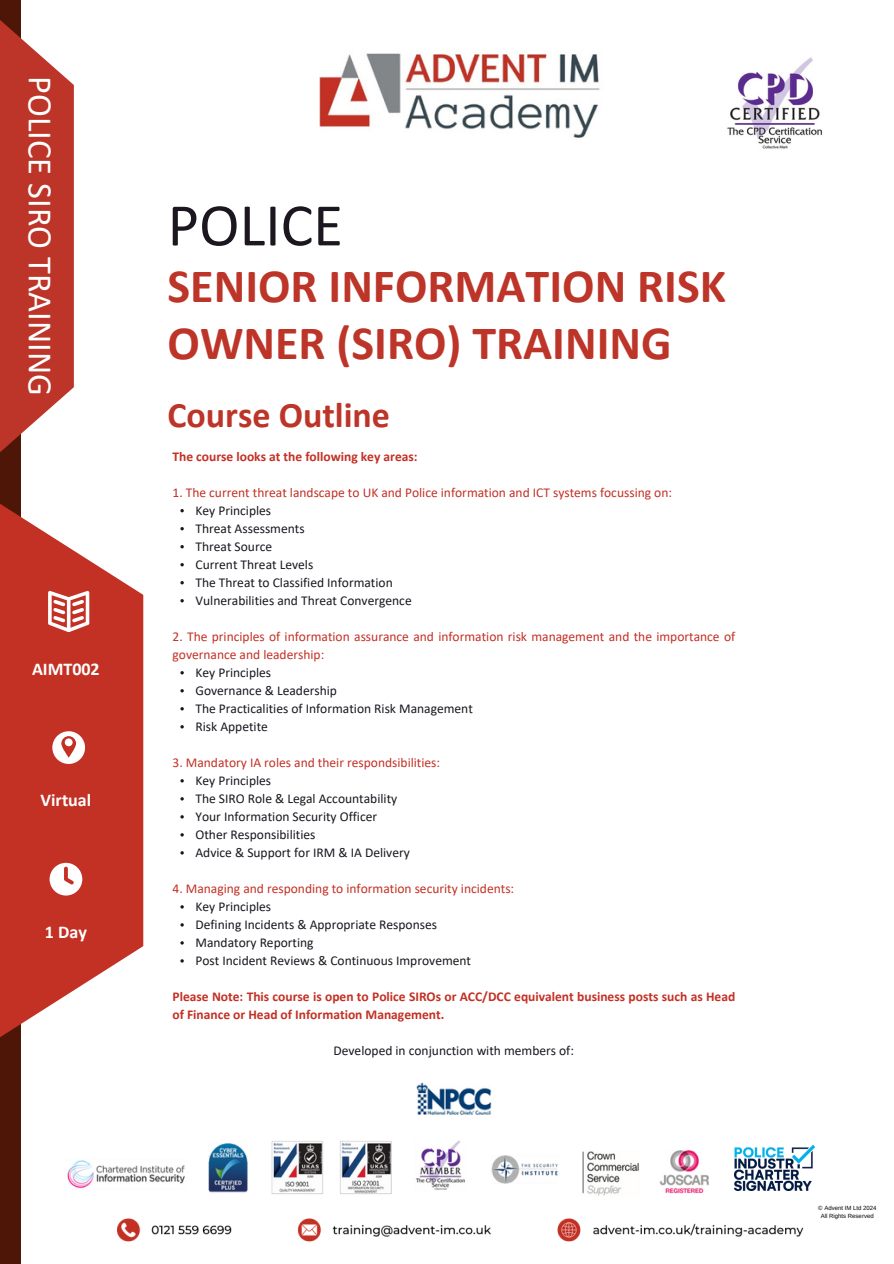
<style>
.page{position:relative;width:894px;height:1264px;background:#fff}
.page>*{position:absolute;margin:0;border:0;box-sizing:border-box;transform-origin:0 0}
.t1{font:61.05px "Calibri";color:#1b161f}
.t2{font:700 48px/57.3px "Calibri";color:#bd3428}
.t3{font:700 36px "Calibri";color:#bd3428}
.t4{font:34.5px "Calibri";color:#fff}
.t5{font:700 18px "Calibri";color:#fff}
.t6{font:13.5px "Calibri";color:#1b161f}
.t7{font:13.5px/18px "Calibri";color:#c33024}
.t8{font:700 13.5px/18px "Calibri";color:#c33024}
.t9{font:6px "Arimo";color:#000}
</style>
<div class="page">
<div style="left:0;top:0;width:21px;height:1263px;background:#4d1607"></div>
<svg style="left:0;top:20px;width:74px;height:309px;background:#c2473c"></svg>
<svg style="left:0;top:329px;width:143px;height:708px;fill:#c33024"></svg>
<svg style="left:180px;top:509px;width:4px;height:3px"></svg>
<svg style="left:180px;top:527px;width:4px;height:3px"></svg>
<svg style="left:180px;top:545px;width:4px;height:3px"></svg>
<svg style="left:180px;top:563px;width:4px;height:3px"></svg>
<svg style="left:180px;top:581px;width:4px;height:3px"></svg>
<svg style="left:180px;top:599px;width:4px;height:3px"></svg>
<svg style="left:180px;top:671px;width:4px;height:3px"></svg>
<svg style="left:180px;top:689px;width:4px;height:3px"></svg>
<svg style="left:180px;top:707px;width:4px;height:3px"></svg>
<svg style="left:180px;top:725px;width:4px;height:3px"></svg>
<svg style="left:180px;top:779px;width:4px;height:3px"></svg>
<svg style="left:180px;top:797px;width:4px;height:3px"></svg>
<svg style="left:180px;top:815px;width:4px;height:3px"></svg>
<svg style="left:180px;top:833px;width:4px;height:3px"></svg>
<svg style="left:180px;top:851px;width:4px;height:3px"></svg>
<svg style="left:180px;top:905px;width:4px;height:3px"></svg>
<svg style="left:180px;top:923px;width:4px;height:3px"></svg>
<svg style="left:180px;top:941px;width:4px;height:3px"></svg>
<svg style="left:180px;top:959px;width:4px;height:3px"></svg>
<img style="left:118px;top:1175px;width:686px;height:67px">
<svg style="left:48px;top:591px;width:41px;height:41px"></svg>
<svg style="left:52px;top:731px;width:33px;height:32px"></svg>
<svg style="left:50px;top:862px;width:32px;height:33px"></svg>
<img style="left:416px;top:1082px;width:75px;height:32px">
<img style="left:319px;top:53px;width:281px;height:85px">
<img style="left:727px;top:57px;width:96px;height:92px">
<img style="left:67px;top:1140px;width:641px;height:57px">
<img style="left:734px;top:1145px;width:80px;height:45px">
<p class="t4" style="left:55px;top:76px;width:321px;rotate:90deg">POLICE SIRO TRAINING</p>
<p class="t5" style="left:32px;top:661px;width:69px">AIMT002</p>
<p class="t5" style="left:41px;top:792px;width:52px">Virtual</p>
<p class="t5" style="left:45px;top:924px;width:43px">1 Day</p>
<p class="t1" style="left:167px;top:199px;width:177px">POLICE</p>
<p class="t2" style="left:167px;top:261px;width:559px">SENIOR INFORMATION RISK<br>OWNER (SIRO) TRAINING</p>
<p class="t3" style="left:167px;top:400px;width:224px">Course Outline</p>
<h3 class="t8" style="left:172px;top:448px;width:246px">The course looks at the following key areas:</h3>
<p class="t7" style="left:172px;top:484px;width:501px">1. The current threat landscape to UK and Police information and ICT systems focussing on:</p>
<p class="t6" style="left:195px;top:504px;width:77px">Key Principles</p>
<h1 class="t6" style="left:195px;top:522px;width:111px">Threat Assessments</h1>
<h2 class="t6" style="left:195px;top:540px;width:78px">Threat Source</h2>
<p class="t6" style="left:195px;top:558px;width:119px">Current Threat Levels</p>
<h5 class="t6" style="left:195px;top:576px;width:199px">The Threat to Classified Information</h5>
<p class="t6" style="left:195px;top:594px;width:218px">Vulnerabilities and Threat Convergence</p>
<h6 class="t7" style="left:172px;top:628px;width:564px">2. The principles of information assurance and information risk management and the importance of governance and leadership:</h6>
<p class="t6" style="left:195px;top:666px;width:77px">Key Principles</p>
<h6 class="t6" style="left:195px;top:684px;width:143px">Governance &amp; Leadership</h6>
<h4 class="t6" style="left:195px;top:702px;width:279px">The Practicalities of Information Risk Management</h4>
<p class="t6" style="left:195px;top:720px;width:74px">Risk Appetite</p>
<p class="t7" style="left:172px;top:754px;width:269px">3. Mandatory IA roles and their respondsibilities:</p>
<p class="t6" style="left:195px;top:774px;width:77px">Key Principles</p>
<p class="t6" style="left:195px;top:792px;width:203px">The SIRO Role &amp; Legal Accountability</p>
<p class="t6" style="left:195px;top:810px;width:183px">Your Information Security Officer</p>
<p class="t6" style="left:195px;top:828px;width:121px">Other Responsibilities</p>
<p class="t6" style="left:195px;top:846px;width:216px">Advice &amp; Support for IRM &amp; IA Delivery</p>
<p class="t7" style="left:172px;top:880px;width:343px">4. Managing and responding to information security incidents:</p>
<p class="t6" style="left:195px;top:900px;width:77px">Key Principles</p>
<p class="t6" style="left:195px;top:918px;width:243px">Defining Incidents &amp; Appropriate Responses</p>
<p class="t6" style="left:195px;top:936px;width:120px">Mandatory Reporting</p>
<p class="t6" style="left:195px;top:954px;width:277px">Post Incident Reviews &amp; Continuous Improvement</p>
<p class="t8" style="left:172px;top:988px;width:564px">Please Note: This course is open to Police SIROs or ACC/DCC equivalent business posts such as Head of Finance or Head of Information Management.</p>
<p class="t6" style="left:333px;top:1044px;width:242px">Developed in conjunction with members of:</p>
<p class="t9" style="left:818px;top:1204px;width:60px">© Advent IM Ltd 2024</p>
<p class="t9" style="left:820px;top:1212px;width:54px">All Rights Reserved</p>
</div>
